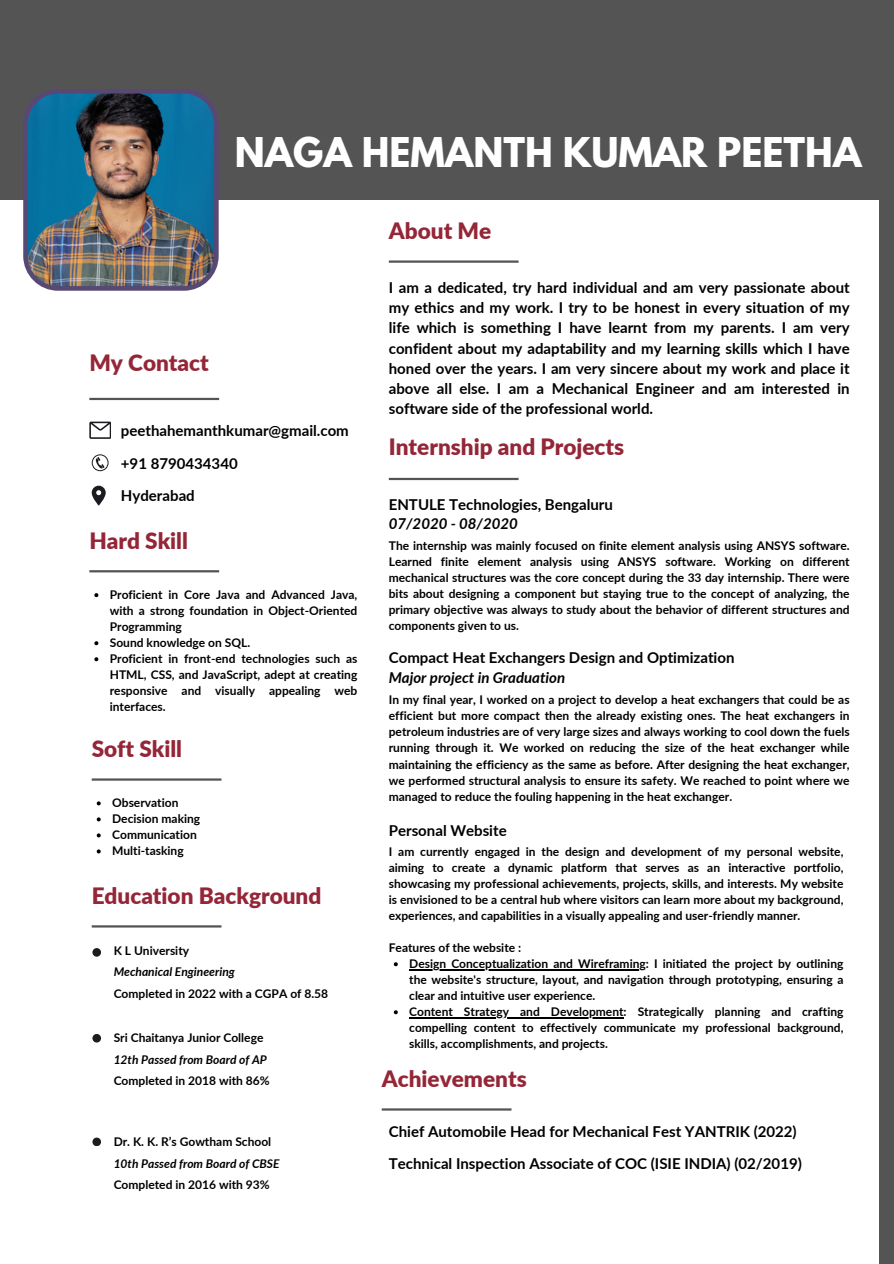
<style>
.page{position:relative;width:894px;height:1264px;background:#fff}
.page>*{position:absolute;margin:0;border:0;box-sizing:border-box;transform-origin:0 0}
.t1{font:700 36.3px "League Spartan";color:#fff}
.t2{font:900 22.5px "Lato";color:#942637}
.t3{font:700 15px/20.2px "Lato";color:#000;text-align:justify}
.t4{font:italic 700 15px "Lato";color:#000}
.t5{font:700 12px/16px "Lato";color:#000;text-align:justify}
.t6{font:italic 700 12px "Lato";color:#000}
</style>
<div class="page">
<div style="left:0;top:0;width:893px;height:199px;background:#545454"></div>
<div style="left:878px;top:189px;width:15px;height:1074px;background:#545454"></div>
<hr style="left:388px;top:260px;width:130px;height:3px;background:#545454">
<hr style="left:388px;top:478px;width:130px;height:2px;background:#545454">
<hr style="left:381px;top:1108px;width:130px;height:2px;background:#545454">
<hr style="left:89px;top:570px;width:130px;height:2px;background:#545454">
<hr style="left:92px;top:778px;width:129px;height:2px;background:#545454">
<hr style="left:92px;top:925px;width:129px;height:2px;background:#545454">
<hr style="left:89px;top:398px;width:130px;height:2px;background:#545454">
<svg style="left:89px;top:421px;width:22px;height:17px"></svg>
<svg style="left:92px;top:454px;width:17px;height:17px"></svg>
<svg style="left:92px;top:485px;width:13px;height:20px"></svg>
<div style="left:92px;top:948px;width:9px;height:8px;background:#1b1c1f;border-radius:50%"></div>
<svg style="left:92px;top:1033px;width:9px;height:9px"></svg>
<div style="left:92px;top:1137px;width:9px;height:9px;background:#1b1c1f;border-radius:50%"></div>
<img style="left:23px;top:89px;width:195px;height:202px">
<svg style="left:94px;top:593px;width:4px;height:4px"></svg>
<svg style="left:94px;top:641px;width:4px;height:4px"></svg>
<svg style="left:94px;top:657px;width:4px;height:4px"></svg>
<svg style="left:97px;top:801px;width:4px;height:4px"></svg>
<svg style="left:97px;top:817px;width:4px;height:4px"></svg>
<svg style="left:97px;top:833px;width:4px;height:4px"></svg>
<svg style="left:97px;top:849px;width:4px;height:4px"></svg>
<svg style="left:393px;top:962px;width:4px;height:4px"></svg>
<hr style="left:409px;top:969px;width:236px;height:1px;background:#000">
<svg style="left:393px;top:1010px;width:4px;height:4px"></svg>
<hr style="left:409px;top:1017px;width:214px;height:1px;background:#000">
<p class="t1" style="left:235px;top:134px;width:628px">NAGA HEMANTH KUMAR PEETHA</p>
<p class="t2" style="left:89px;top:348px;width:121px">My Contact</p>
<p class="t3" style="left:121px;top:420px;width:229px">peethahemanthkumar@gmail.com</p>
<h4 class="t3" style="left:121px;top:452px;width:118px">+91 8790434340</h4>
<h3 class="t3" style="left:121px;top:485px;width:75px">Hyderabad</h3>
<h3 class="t2" style="left:89px;top:526px;width:100px">Hard Skill</h3>
<h2 class="t5" style="left:110px;top:586px;width:249px">Proficient in Core Java and Advanced Java, with a strong foundation in Object-Oriented Programming</h2>
<p class="t5" style="left:110px;top:634px;width:142px">Sound knowledge on SQL.</p>
<h3 class="t5" style="left:110px;top:650px;width:249px">Proficient in front-end technologies such as HTML, CSS, and JavaScript, adept at creating responsive and visually appealing web interfaces.</h3>
<p class="t2" style="left:92px;top:734px;width:92px">Soft Skill</p>
<h3 class="t5" style="left:112px;top:794px;width:68px">Observation</h3>
<h3 class="t5" style="left:112px;top:810px;width:90px">Decision making</h3>
<h3 class="t5" style="left:112px;top:826px;width:86px">Communication</h3>
<h2 class="t5" style="left:112px;top:842px;width:73px">Multi-tasking</h2>
<h4 class="t2" style="left:92px;top:881px;width:231px">Education Background</h4>
<p class="t5" style="left:114px;top:941px;width:77px">K L University</p>
<p class="t6" style="left:114px;top:964px;width:123px">Mechanical Engineering</p>
<p class="t5" style="left:114px;top:985px;width:216px">Completed in 2022 with a CGPA of 8.58</p>
<h3 class="t5" style="left:114px;top:1029px;width:151px">Sri Chaitanya Junior College</h3>
<h3 class="t6" style="left:114px;top:1052px;width:155px">12th Passed from Board of AP</h3>
<h4 class="t5" style="left:114px;top:1072px;width:157px">Completed in 2018 with 86%</h4>
<h2 class="t5" style="left:114px;top:1133px;width:159px">Dr. K. K. R’s Gowtham School</h2>
<p class="t6" style="left:114px;top:1155px;width:167px">10th Passed from Board of CBSE</p>
<p class="t5" style="left:114px;top:1176px;width:157px">Completed in 2016 with 93%</p>
<h2 class="t2" style="left:388px;top:217px;width:104px">About Me</h2>
<p class="t3" style="left:388px;top:277px;width:462px">I am a dedicated, try hard individual and am very passionate about my ethics and my work. I try to be honest in every situation of my life which is something I have learnt from my parents. I am very confident about my adaptability and my learning skills which I have honed over the years. I am very sincere about my work and place it above all else. I am a Mechanical Engineer and am interested in software side of the professional world.</p>
<h3 class="t2" style="left:388px;top:432px;width:237px">Internship and Projects</h3>
<h4 class="t3" style="left:388px;top:494px;width:226px">ENTULE Technologies, Bengaluru</h4>
<p class="t4" style="left:388px;top:514px;width:131px">07/2020 - 08/2020</p>
<p class="t5" style="left:388px;top:537px;width:462px">The internship was mainly focused on finite element analysis using ANSYS software.<br>Learned finite element analysis using ANSYS software. Working on different mechanical structures was the core concept during the 33 day internship. There were bits about designing a component but staying true to the concept of analyzing, the primary objective was always to study about the behavior of different structures and components given to us.</p>
<h2 class="t3" style="left:388px;top:647px;width:347px">Compact Heat Exchangers Design and Optimization</h2>
<p class="t4" style="left:388px;top:668px;width:178px">Major project in Graduation</p>
<p class="t5" style="left:388px;top:691px;width:462px">In my final year, I worked on a project to develop a heat exchangers that could be as efficient but more compact then the already existing ones. The heat exchangers in petroleum industries are of very large sizes and always working to cool down the fuels running through it. We worked on reducing the size of the heat exchanger while maintaining the efficiency as the same as before. After designing the heat exchanger, we performed structural analysis to ensure its safety. We reached to point where we managed to reduce the fouling happening in the heat exchanger.</p>
<p class="t3" style="left:388px;top:819px;width:119px">Personal Website</p>
<h2 class="t5" style="left:388px;top:843px;width:456px">I am currently engaged in the design and development of my personal website, aiming to create a dynamic platform that serves as an interactive portfolio, showcasing my professional achievements, projects, skills, and interests. My website is envisioned to be a central hub where visitors can learn more about my background, experiences, and capabilities in a visually appealing and user-friendly manner.</h2>
<p class="t5" style="left:388px;top:939px;width:134px">Features of the website :</p>
<h3 class="t5" style="left:409px;top:955px;width:435px">Design Conceptualization and Wireframing: I initiated the project by outlining the website's structure, layout, and navigation through prototyping, ensuring a clear and intuitive user experience.</h3>
<p class="t5" style="left:409px;top:1003px;width:435px">Content Strategy and Development: Strategically planning and crafting compelling content to effectively communicate my professional background, skills, accomplishments, and projects.</p>
<h2 class="t2" style="left:381px;top:1065px;width:146px">Achievements</h2>
<p class="t3" style="left:388px;top:1120px;width:409px">Chief Automobile Head for Mechanical Fest YANTRIK (2022)</p>
<p class="t3" style="left:388px;top:1152px;width:414px">Technical Inspection Associate of COC (ISIE INDIA) (02/2019)</p>
</div>
